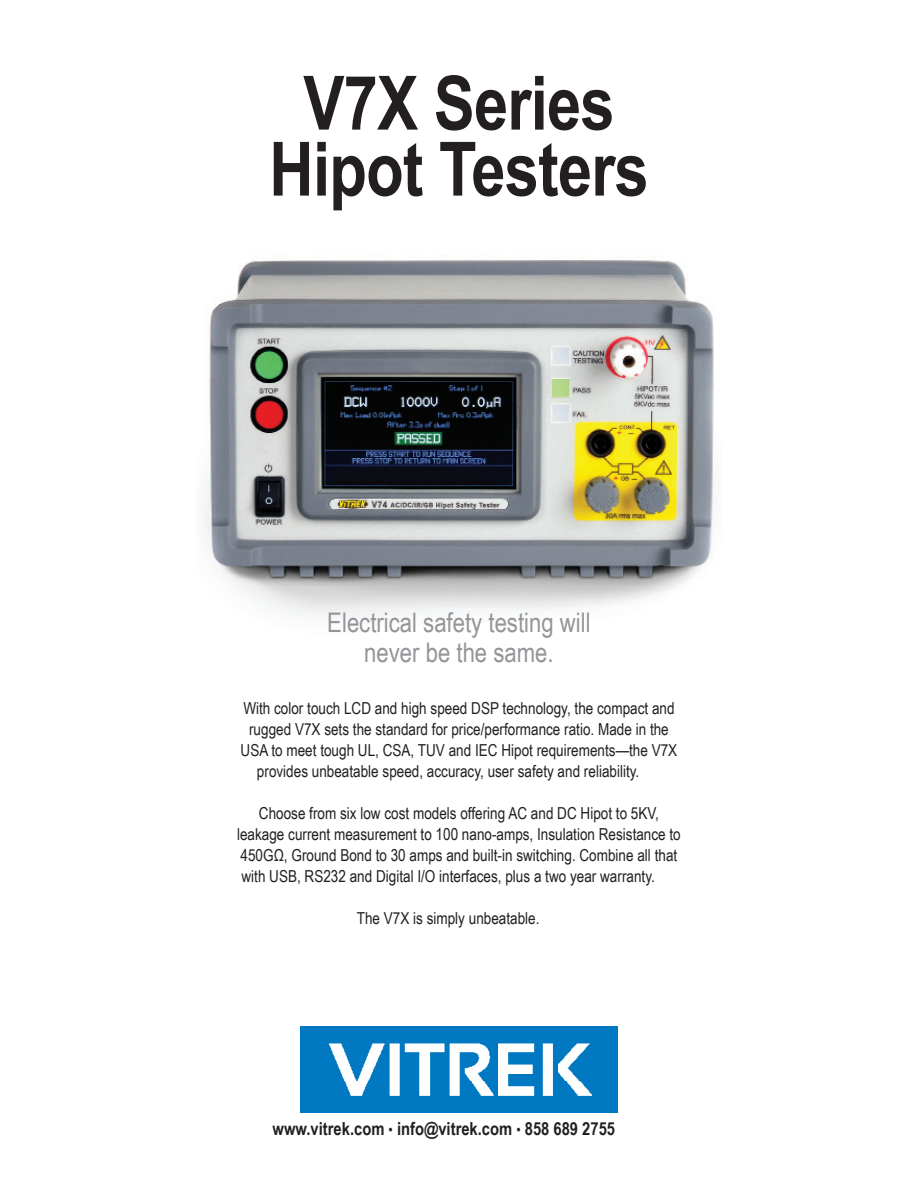
<style>
.page{position:relative;width:918px;height:1188px;background:#fff}
.page>*{position:absolute;margin:0;border:0;box-sizing:border-box;transform-origin:0 0}
.head{font:700 75px "Arial Narrow";letter-spacing:-.01em;color:#231f20}
.head-2{font:27px "Arial Narrow";color:#939598}
.specs{font:700 18px "Arial Narrow";color:#231f20}
.body{font:16.5px/21px "Arial Narrow";color:#231f20}
.s1{font-weight:400;font-size:15px}
</style>
<div class="page">
<img style="left:202px;top:260px;width:512px;height:358px">
<img style="left:300px;top:1026px;width:318px;height:86px">
<p class="head" style="left:303px;top:46px;width:313px">V7X Series</p>
<p class="head" style="left:269px;top:112px;width:381px">Hipot Testers</p>
<p class="head-2" style="left:327px;top:603px;width:265px">Electrical safety testing will</p>
<p class="head-2" style="left:364px;top:633px;width:191px">never be the same.</p>
<p class="body" style="left:243px;top:697px;width:433px">With color touch LCD and high speed DSP technology, the compact and</p>
<p class="body" style="left:249px;top:718px;width:421px">rugged V7X sets the standard for price/performance ratio. Made in the</p>
<p class="body" style="left:241px;top:739px;width:438px">USA to meet tough UL, CSA, TUV and IEC Hipot requirements—the V7X</p>
<p class="body" style="left:257px;top:760px;width:384px">provides unbeatable speed, accuracy, user safety and reliability.</p>
<p class="body" style="left:237px;top:802px;width:445px;text-indent:22px">Choose from six low cost models offering AC and DC Hipot to 5KV, leakage current measurement to 100 nano-amps, Insulation Resistance to 450GΩ, Ground Bond to 30 amps and built-in switching. Combine all that with USB, RS232 and Digital I/O interfaces, plus a two year warranty.</p>
<p class="body" style="left:357px;top:907px;width:184px">The V7X is simply unbeatable.</p>
<p class="specs" style="left:273px;top:1115px;width:344px">www.vitrek.com <span class="s1">•</span> info@vitrek.com <span class="s1">•</span> 858 689 2755</p>
</div>
